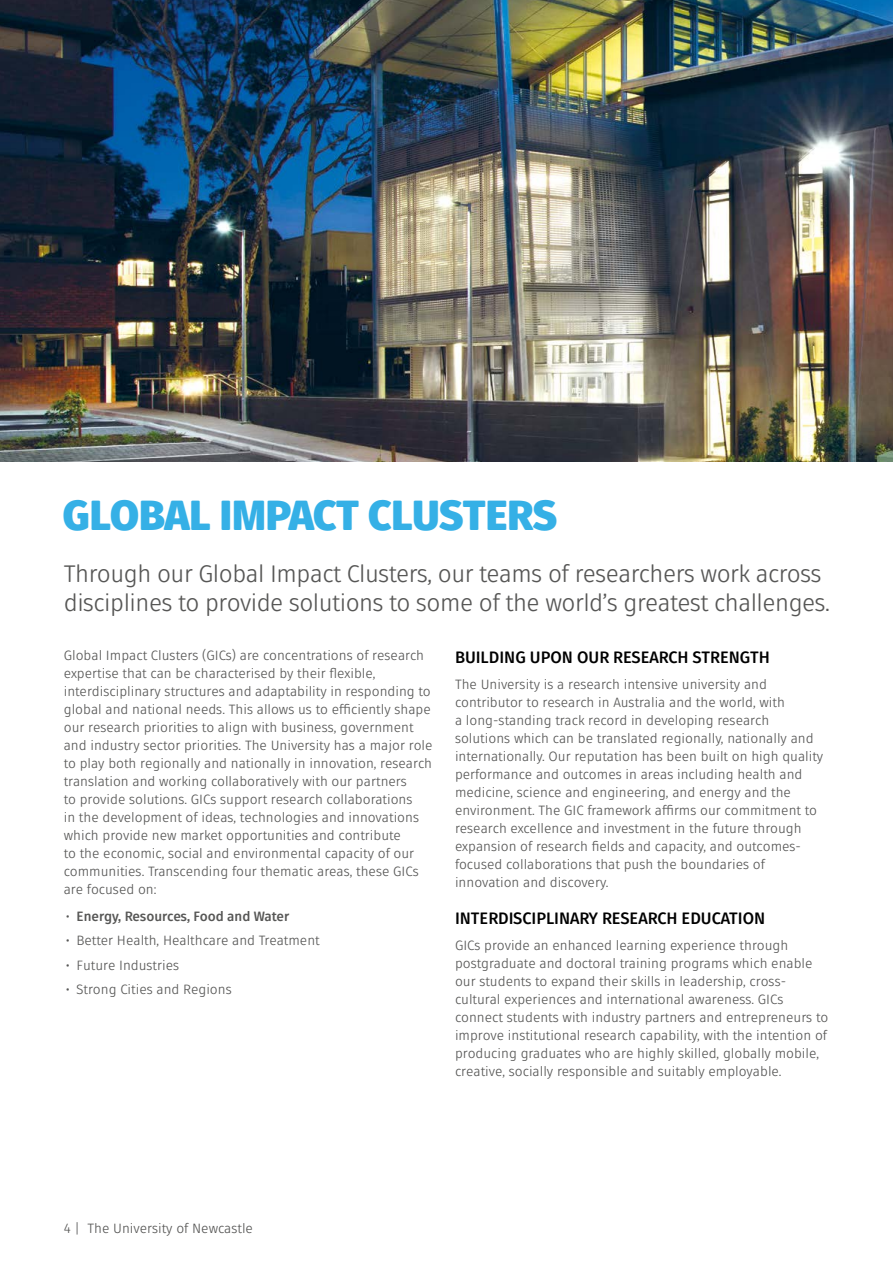
<style>
.page{position:relative;width:893px;height:1263px;background:#fff}
.page>*{position:absolute;margin:0;border:0;box-sizing:border-box;transform-origin:0 0}
.t1{font:900 42px "Fuse V.2 Display";color:#35b0e6}
.t2{font:24px/28.5px "Fuse V.2 Display";letter-spacing:-.02em;color:#575756}
.t3{font:700 16.5px "Fuse V.2 Display";color:#000}
.t4{font:13.5px/18px "Fuse V.2 Display";color:#575756}
.t5{font:700 13.5px "Fuse V.2 Display";color:#575756}
.s1{font-weight:400}
</style>
<div class="page">
<img style="left:0;top:0;width:893px;height:462px">
<h1 class="t1" style="left:63px;top:486px;width:496px">GLOBAL IMPACT CLUSTERS</h1>
<h2 class="t2" style="left:64px;top:560px;width:768px">Through our Global Impact Clusters, our teams of researchers work across disciplines to provide solutions to some of the world’s greatest challenges.</h2>
<p class="t4" style="left:64px;top:647px;width:370px">Global Impact Clusters (GICs) are concentrations of research expertise that can be characterised by their flexible, interdisciplinary structures and adaptability in responding to global and national needs. This allows us to efficiently shape our research priorities to align with business, government and industry sector priorities. The University has a major role to play both regionally and nationally in innovation, research translation and working collaboratively with our partners<br>to provide solutions. GICs support research collaborations<br>in the development of ideas, technologies and innovations which provide new market opportunities and contribute<br>to the economic, social and environmental capacity of our communities. Transcending four thematic areas, these GICs are focused on:</p>
<p class="t5" style="left:66px;top:908px;width:225px"><span class="s1">•</span> Energy, Resources, Food and Water</p>
<p class="t4" style="left:66px;top:932px;width:255px">• Better Health, Healthcare and Treatment</p>
<p class="t4" style="left:66px;top:956px;width:115px">• Future Industries</p>
<p class="t4" style="left:66px;top:980px;width:167px">• Strong Cities and Regions</p>
<p class="t3" style="left:455px;top:646px;width:316px">BUILDING UPON OUR RESEARCH STRENGTH</p>
<p class="t4" style="left:455px;top:676px;width:370px">The University is a research intensive university and contributor to research in Australia and the world, with<br>a long-standing track record in developing research solutions which can be translated regionally, nationally and internationally. Our reputation has been built on high quality performance and outcomes in areas including health and medicine, science and engineering, and energy and the environment. The GIC framework affirms our commitment to research excellence and investment in the future through expansion of research fields and capacity, and outcomes&shy;focused collaborations that push the boundaries of innovation and discovery.</p>
<p class="t3" style="left:455px;top:907px;width:312px">INTERDISCIPLINARY RESEARCH EDUCATION</p>
<p class="t4" style="left:455px;top:937px;width:375px">GICs provide an enhanced learning experience through postgraduate and doctoral training programs which enable our students to expand their skills in leadership, cross&shy;cultural experiences and international awareness. GICs connect students with industry partners and entrepreneurs to improve institutional research capability, with the intention of producing graduates who are highly skilled, globally mobile, creative, socially responsible and suitably employable.</p>
<p class="t4" style="left:64px;top:1219px;width:191px">4 | The University of Newcastle</p>
</div>
